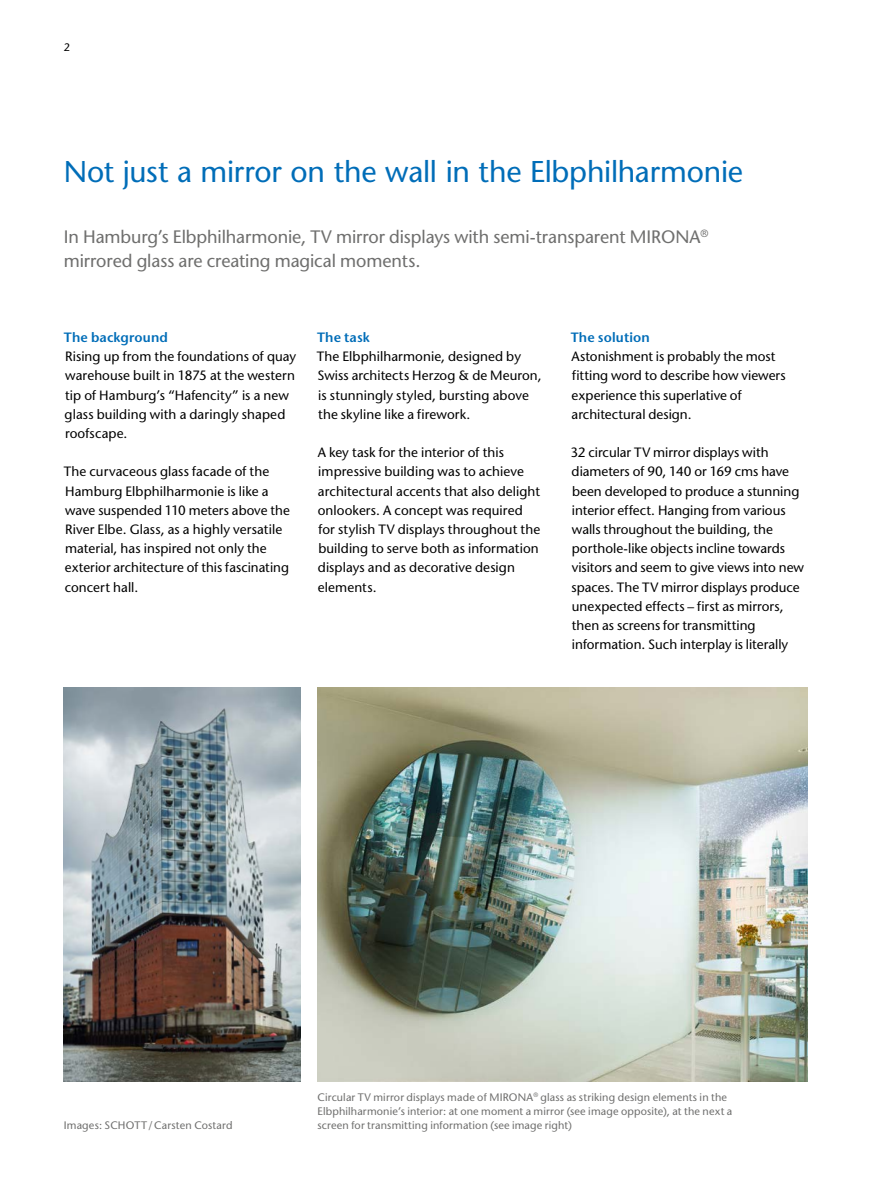
<style>
.page{position:relative;width:893px;height:1191px;background:#fff}
.page>*{position:absolute;margin:0;border:0;box-sizing:border-box;transform-origin:0 0}
.t1{font:500 30px "Stone Sans Std";letter-spacing:-.01em;color:#006db8}
.t2{font:500 18px/24px "Stone Sans Std";letter-spacing:-.005em;color:#6f6f6e}
.t3{font:500 13.5px/19.2px "Stone Sans Std";letter-spacing:.005em;color:#000}
.t4{font:600 13.5px "Stone Sans Std";letter-spacing:.01em;color:#006db8}
.t5{font:500 10.8px/14.2px "Stone Sans Std";letter-spacing:.015em;color:#6f6f6e}
.t6{font:500 10.8px "Stone Sans Std";color:#000}
</style>
<div class="page">
<img style="left:64px;top:687px;width:236px;height:394px">
<img style="left:317px;top:687px;width:491px;height:394px">
<p class="t6" style="left:64px;top:40px;width:8px">2</p>
<h1 class="t1" style="left:64px;top:153px;width:681px">Not just a mirror on the wall in the Elbphilharmonie</h1>
<h2 class="t2" style="left:64px;top:225px;width:646px">In Hamburg’s Elbphilharmonie, TV mirror displays with semi-transparent MIRONA<sup>® </sup>mirrored glass are creating magical moments.</h2>
<p class="t4" style="left:64px;top:329px;width:106px">The background</p>
<p class="t3" style="left:65px;top:347px;width:233px">Rising up from the foundations of quay warehouse built in 1875 at the western tip of Hamburg’s “Hafencity” is a new glass building with a daringly shaped roofscape.</p>
<p class="t3" style="left:64px;top:462px;width:228px">The curvaceous glass facade of the Hamburg Elbphilharmonie is like a wave suspended 110 meters above the River Elbe. Glass, as a highly versatile material, has inspired not only the exterior architecture of this fascinating concert hall.</p>
<p class="t4" style="left:317px;top:329px;width:54px">The task</p>
<p class="t3" style="left:317px;top:347px;width:226px">The Elbphilharmonie, designed by Swiss architects Herzog &amp; de Meuron, is stunningly styled, bursting above the skyline like a firework.</p>
<p class="t3" style="left:318px;top:443px;width:224px">A key task for the interior of this impressive building was to achieve architectural accents that also delight onlookers. A concept was required for stylish TV displays throughout the building to serve both as information displays and as decorative design elements.</p>
<p class="t4" style="left:571px;top:329px;width:81px">The solution</p>
<p class="t3" style="left:571px;top:347px;width:216px">Astonishment is probably the most fitting word to describe how viewers experience this superlative of architectural design.</p>
<p class="t3" style="left:570px;top:443px;width:235px">32 circular TV mirror displays with diameters of 90, 140 or 169 cms have been developed to produce a stunning interior effect. Hanging from various walls throughout the building, the porthole-like objects incline towards visitors and seem to give views into new spaces. The TV mirror displays produce unexpected effects – first as mirrors, then as screens for transmitting information. Such interplay is literally</p>
<p class="t5" style="left:64px;top:1118px;width:170px">Images: SCHOTT/Carsten Costard</p>
<p class="t5" style="left:317px;top:1090px;width:416px">Circular TV mirror displays made of MIRONA<sup>®</sup> glass as striking design elements in the<br>Elbphilharmonie’s interior: at one moment a mirror (see image opposite), at the next a screen for transmitting information (see image right)</p>
</div>
